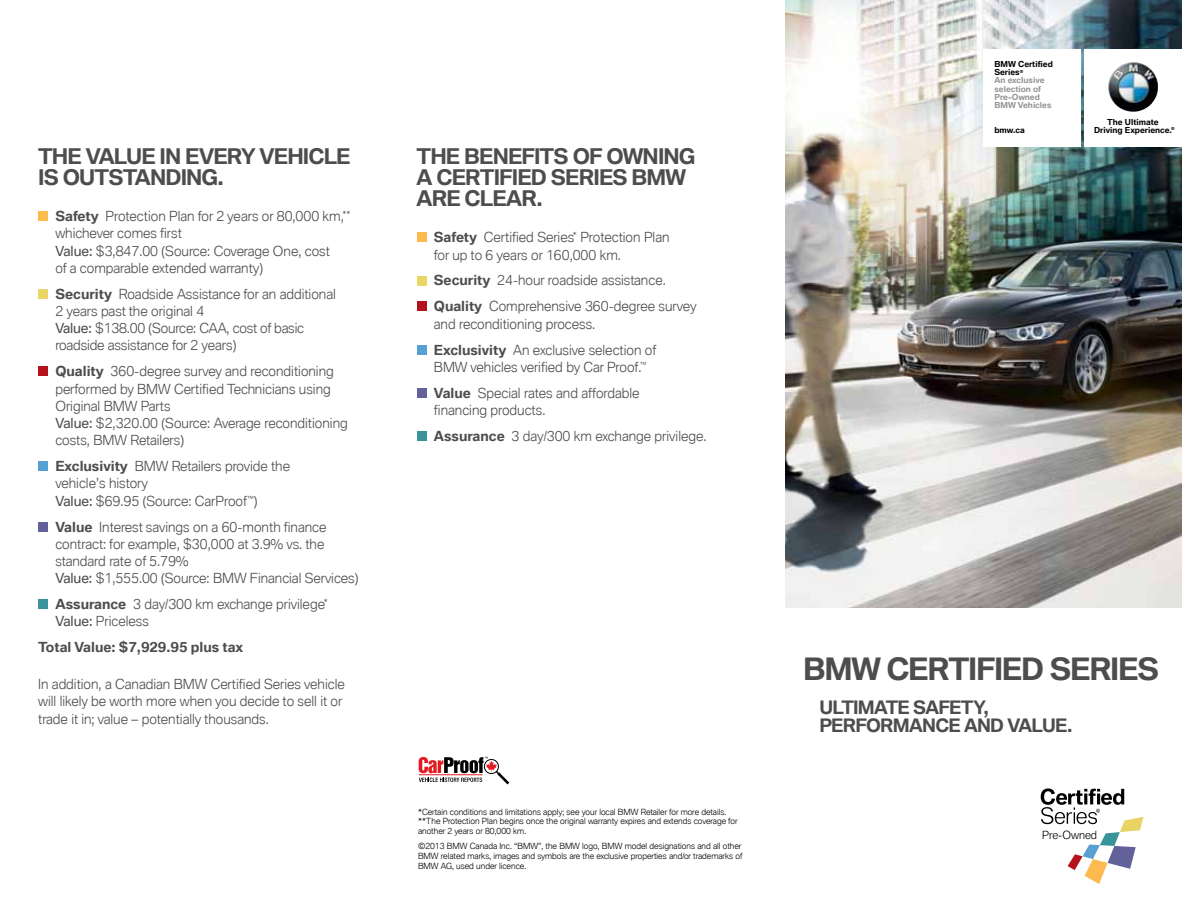
<style>
.page{position:relative;width:1182px;height:918px;background:#fff}
.page>*{position:absolute;margin:0;border:0;box-sizing:border-box;transform-origin:0 0}
.t1{font:700 30px "BMW Type Global Pro";letter-spacing:-.045em;color:#4d4d4f}
.t2{font:700 21px/21px "BMW Type Global Pro";letter-spacing:-.04em;color:#4d4d4f}
.t3{font:700 18px "BMW Type Global Pro";letter-spacing:-.04em;color:#4d4d4f}
.t4{font:300 13.5px/17.2px "BMW Type Global Pro";color:#4d4d4f}
.t5{font:700 13.5px "BMW Type Global Pro";color:#4d4d4f}
.t6{font:300 10.95px "BMW Type";color:#000}
.t7{font:300 8.25px/9.8px "BMW Type Global Pro";color:#000}
.t8{font:700 8.1px/8.1px "BMW Type Global Pro";color:#939598}
.t9{font:700 8.1px/8.1px "BMW Type Global Pro";color:#000;text-align:center}
.s1{font-weight:700}
.s2{font-weight:400}
.s3{color:#000}
</style>
<div class="page">
<div style="left:38px;top:211px;width:10px;height:10px;background:#fdba4f"></div>
<div style="left:38px;top:289px;width:10px;height:10px;background:#e9d666"></div>
<div style="left:38px;top:366px;width:10px;height:10px;background:#b5121b"></div>
<div style="left:38px;top:461px;width:10px;height:10px;background:#56a0d3"></div>
<div style="left:38px;top:522px;width:10px;height:10px;background:#63619a"></div>
<div style="left:38px;top:599px;width:10px;height:10px;background:#38939b"></div>
<div style="left:416px;top:232px;width:10px;height:10px;background:#fdba4f"></div>
<div style="left:416px;top:276px;width:10px;height:9px;background:#e9d666"></div>
<div style="left:416px;top:301px;width:10px;height:10px;background:#b5121b"></div>
<div style="left:416px;top:345px;width:10px;height:10px;background:#56a0d3"></div>
<div style="left:416px;top:388px;width:10px;height:10px;background:#63619a"></div>
<div style="left:416px;top:431px;width:10px;height:10px;background:#38939b"></div>
<svg style="left:418px;top:757px;width:91px;height:28px"></svg>
<svg style="left:1040px;top:788px;width:103px;height:96px"></svg>
<img style="left:785px;top:0;width:396px;height:608px">
<div style="left:1083px;top:49px;width:98px;height:97px;background:#fff"></div>
<img style="left:1108px;top:62px;width:50px;height:50px">
<div style="left:983px;top:49px;width:97px;height:97px;background:#fff"></div>
<h2 class="t2" style="left:38px;top:147px;width:314px">The value in every vehicle is outstanding.</h2>
<p class="t4" style="left:55px;top:208px;width:296px"><span class="s1">Safety</span> Protection Plan for 2 years or 80,000 km,<sup>** </sup>whichever comes first<br><span class="s2">Value:</span> $3,847.00 (Source: Coverage One, cost<br>of a comparable extended warranty)</p>
<p class="t4" style="left:55px;top:286px;width:282px"><span class="s1">Security</span> Roadside Assistance for an additional 2 years past the original 4<br><span class="s2">Value:</span> $138.00 (Source: CAA, cost of basic roadside assistance for 2 years)</p>
<p class="t4" style="left:55px;top:364px;width:294px"><span class="s1">Quality</span> 360-degree survey and reconditioning performed by BMW Certified Technicians using Original BMW Parts<br><span class="s2">Value:</span> $2,320.00 (Source: Average reconditioning costs, BMW Retailers)</p>
<p class="t4" style="left:55px;top:458px;width:236px"><span class="s1">Exclusivity</span> BMW Retailers provide the vehicle’s history<br><span class="s2">Value:</span> $69.95 (Source: CarProof<sup>™</sup>)</p>
<p class="t4" style="left:55px;top:519px;width:304px"><span class="s1">Value</span> Interest savings on a 60-month finance contract: for example, $30,000 at 3.9% vs. the standard rate of 5.79%<br><span class="s2">Value:</span> $1,555.00 (Source: BMW Financial Services)</p>
<p class="t4" style="left:55px;top:596px;width:274px"><span class="s1">Assurance</span> 3 day/300 km exchange privilege<sup>*<br></sup><span class="s2">Value:</span> Priceless</p>
<p class="t5" style="left:38px;top:639px;width:206px">Total Value: $7,929.95 plus tax</p>
<p class="t4" style="left:38px;top:676px;width:308px">In addition, a Canadian BMW Certified Series vehicle will likely be worth more when you decide to sell it or trade it in; value – potentially thousands.</p>
<h2 class="t2" style="left:416px;top:147px;width:280px">The benefits of owning a Certified Series BMW are clear.</h2>
<p class="t4" style="left:434px;top:230px;width:237px"><span class="s1">Safety</span> Certified Series<sup>*</sup> Protection Plan for up to 6 years or 160,000 km.</p>
<p class="t4" style="left:434px;top:268px;width:264px;line-height:26px"><span class="s1">Security</span> 24-hour roadside assistance.<br><span class="s1">Quality</span> Comprehensive 360-degree survey</p>
<p class="t4" style="left:434px;top:312px;width:224px;line-height:26px">and reconditioning process.<br><span class="s1">Exclusivity</span> An exclusive selection of</p>
<p class="t4" style="left:434px;top:355px;width:214px;line-height:26px">BMW vehicles verified by Car Proof.<sup>™<br></sup><span class="s1">Value</span> Special rates and affordable</p>
<p class="t4" style="left:434px;top:398px;width:274px;line-height:26px">financing products.<br><span class="s1">Assurance</span> 3 day/300 km exchange privilege.</p>
<p class="t7" style="left:418px;top:807px;width:321px">*Certain conditions and limitations apply; see your local BMW Retailer for more details. **The Protection Plan begins once the original warranty expires and extends coverage for another 2 years or 80,000 km.</p>
<p class="t7" style="left:418px;top:842px;width:326px;text-align:justify">©2013 BMW Canada Inc. “BMW”, the BMW logo, BMW model designations and all other BMW related marks, images and symbols are the exclusive properties and/or trademarks of BMW AG, used under licence.</p>
<p class="t8" style="left:994px;top:60px;width:60px"><span class="s3">BMW Certified<br>Series</span><sup>®<br></sup>An exclusive selection of<br>Pre-Owned<br>BMW Vehicles</p>
<p class="t9" style="left:994px;top:126px;width:32px">bmw.ca</p>
<p class="t9" style="left:1093px;top:118px;width:82px">The Ultimate<br>Driving Experience.<sup>®</sup></p>
<h1 class="t1" style="left:803px;top:652px;width:105px">BMW CER</h1>
<h1 class="t1" style="left:948px;top:652px;width:36px">TIFIED</h1>
<h1 class="t1" style="left:1049px;top:652px;width:111px">Series</h1>
<h3 class="t3" style="left:819px;top:697px;width:107px">ULTIMATE SAFE</h3>
<h3 class="t3" style="left:960px;top:697px;width:30px">TY,</h3>
<h3 class="t3" style="left:819px;top:715px;width:26px">PERFOR</h3>
<h3 class="t3" style="left:892px;top:715px;width:31px">MANCE</h3>
<h3 class="t3" style="left:963px;top:715px;width:15px">AND</h3>
<h3 class="t3" style="left:1007px;top:715px;width:13px">VALUE</h3>
<h3 class="t3" style="left:1066px;top:715px;width:7px">.</h3>
<p class="t6" style="left:1042px;top:828px;width:56px">Pre-Owned</p>
</div>
